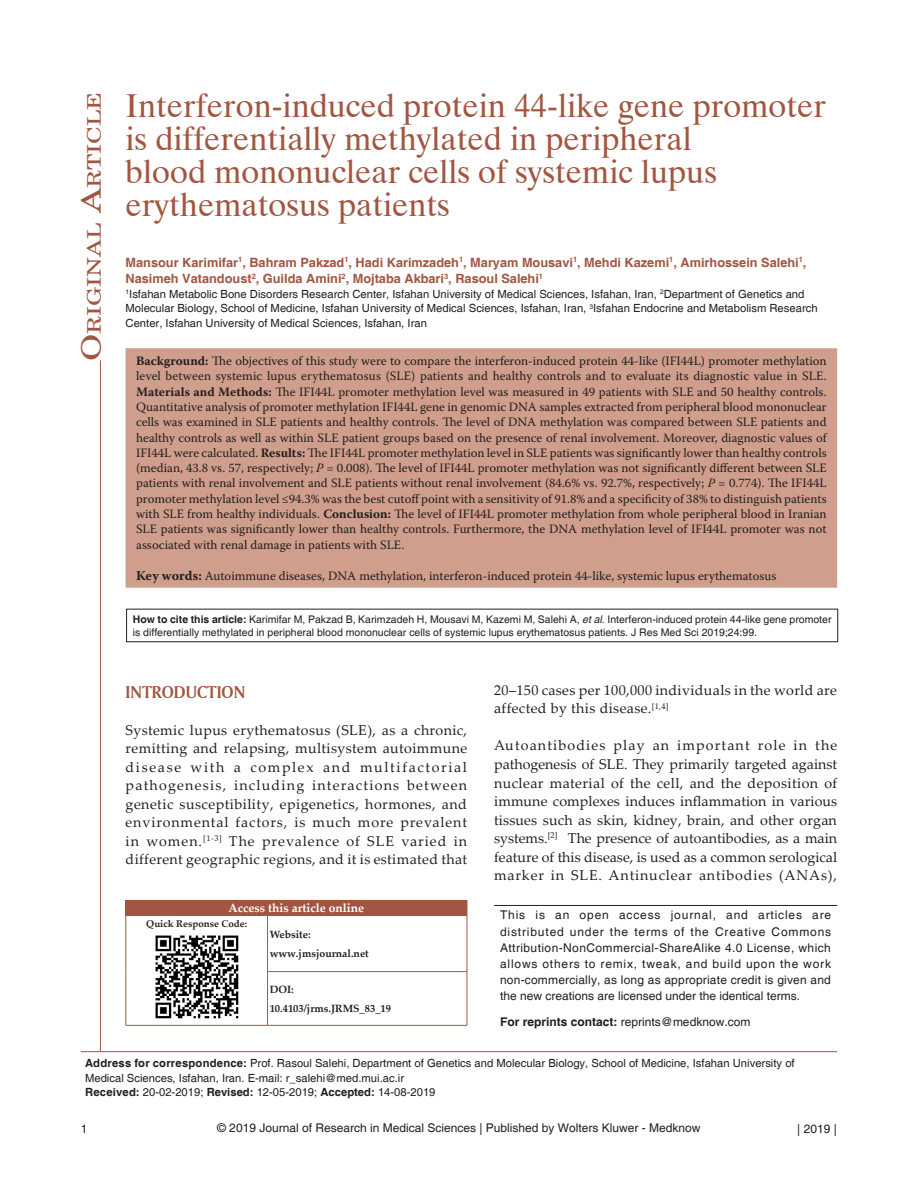
<style>
.page{position:relative;width:918px;height:1188px;background:#fff}
.page>*{position:absolute;margin:0;border:0;box-sizing:border-box;transform-origin:0 0}
.t1{font:33px/33px "Dutch 801 BT";color:#a25641}
.t2{font:18.9px "New Century Schlbk";color:#a25641;scale:1.3 1}
.t3{font:18px "Amerigo BT Bold A";color:#a25641}
.t4{font:14.25px/18.6px "Palatino Linotype";letter-spacing:.025em;color:#231f20;text-align:justify}
.t5{font:12.75px/15.3px "Warnock Pro";color:#231f20;text-align:justify}
.t6{font:700 12.75px/16.5px "Helvetica";color:#a25641}
.t7{font:12px/16.2px "Helvetica";color:#231f20;text-align:justify}
.t8{font:700 12px "Palatino Linotype";color:#fff}
.t9{font:11.25px/14.7px "Helvetica";color:#231f20}
.t10{font:10.5px/12.6px "Helvetica";color:#231f20}
.t11{font:700 10.5px/18.5px "Palatino Linotype";color:#231f20}
.t12{font:700 9.75px "Palatino Linotype";color:#231f20}
.s1{font-size:27px}
.s2{font-weight:700}
.s3{font-style:italic}
.s4{font-weight:700;font-size:13.5px}
</style>
<div class="page">
<div style="left:126px;top:349px;width:710px;height:238px;background:#cf9e8c"></div>
<div style="left:126px;top:348px;width:711px;height:240px;border:2px solid #cf9e8c"></div>
<hr style="left:81px;top:1051px;width:756px;height:1px;background:#a25641">
<div style="left:126px;top:900px;width:341px;height:15px;background:#a25641"></div>
<svg style="left:467px;top:900px;width:1px;height:15px"></svg>
<hr style="left:126px;top:916px;width:1px;height:56px;background:#a25641">
<hr style="left:126px;top:972px;width:1px;height:53px;background:#a25641">
<hr style="left:126px;top:915px;width:142px;height:1px;background:#a25641">
<hr style="left:267px;top:916px;width:1px;height:55px;background:#a25641">
<hr style="left:268px;top:915px;width:199px;height:1px;background:#a25641">
<hr style="left:467px;top:916px;width:1px;height:55px;background:#a25641">
<hr style="left:126px;top:1025px;width:142px;height:1px;background:#a25641">
<hr style="left:267px;top:972px;width:1px;height:53px;background:#a25641">
<hr style="left:267px;top:971px;width:200px;height:1px;background:#a25641">
<hr style="left:467px;top:972px;width:1px;height:53px;background:#a25641">
<hr style="left:268px;top:1025px;width:199px;height:1px;background:#a25641">
<img style="left:155px;top:935px;width:84px;height:84px">
<div style="left:126px;top:609px;width:712px;height:33px;border:1px solid #231f20"></div>
<hr style="left:494px;top:905px;width:343px;height:1px;background:#231f20">
<hr style="left:100px;top:360px;width:1px;height:692px;background:#a25641">
<h2 class="t2" style="left:83px;top:361px;width:209px;rotate:-90deg"><span class="s1">O</span>riginal <span class="s1">A</span>rticle</h2>
<h1 class="t1" style="left:126px;top:89px;width:702px">Interferon‑induced protein 44‑like gene promoter is differentially methylated in peripheral<br>blood mononuclear cells of systemic lupus erythematosus patients</h1>
<p class="t6" style="left:126px;top:254px;width:682px">Mansour Karimifar<sup>1</sup>, Bahram Pakzad<sup>1</sup>, Hadi Karimzadeh<sup>1</sup>, Maryam Mousavi<sup>1</sup>, Mehdi Kazemi<sup>1</sup>, Amirhossein Salehi<sup>1</sup>,<br>Nasimeh Vatandoust<sup>2</sup>, Guilda Amini<sup>2</sup>, Mojtaba Akbari<sup>3</sup>, Rasoul Salehi<sup>1</sup></p>
<p class="t9" style="left:126px;top:287px;width:694px"><sup>1</sup>Isfahan Metabolic Bone Disorders Research Center, Isfahan University of Medical Sciences, Isfahan, Iran, <sup>2</sup>Department of Genetics and<br>Molecular Biology, School of Medicine, Isfahan University of Medical Sciences, Isfahan, Iran, <sup>3</sup>Isfahan Endocrine and Metabolism Research<br>Center, Isfahan University of Medical Sciences, Isfahan, Iran</p>
<p class="t5" style="left:136px;top:353px;width:692px"><span class="s2">Background:</span> The objectives of this study were to compare the interferon‑induced protein 44‑like (IFI44L) promoter methylation level between systemic lupus erythematosus (SLE) patients and healthy controls and to evaluate its diagnostic value in SLE.<br><span class="s2">Materials and Methods:</span> The IFI44L promoter methylation level was measured in 49 patients with SLE and 50 healthy controls.<br>Quantitative analysis of promoter methylation IFI44L gene in genomic DNA samples extracted from peripheral blood mononuclear cells was examined in SLE patients and healthy controls. The level of DNA methylation was compared between SLE patients and healthy controls as well as within SLE patient groups based on the presence of renal involvement. Moreover, diagnostic values of IFI44L were calculated. <span class="s2">Results:</span> The IFI44L promoter methylation level in SLE patients was significantly lower than healthy controls (median, 43.8 vs. 57, respectively; <span class="s3">P</span> = 0.008). The level of IFI44L promoter methylation was not significantly different between SLE patients with renal involvement and SLE patients without renal involvement (84.6% vs. 92.7%, respectively; <span class="s3">P</span> = 0.774). The IFI44L promoter methylation level ≤94.3% was the best cutoff point with a sensitivity of 91.8% and a specificity of 38% to distinguish patients with SLE from healthy individuals. <span class="s2">Conclusion:</span> The level of IFI44L promoter methylation from whole peripheral blood in Iranian SLE patients was significantly lower than healthy controls. Furthermore, the DNA methylation level of IFI44L promoter was not associated with renal damage in patients with SLE.</p>
<p class="t5" style="left:136px;top:568px;width:642px"><span class="s4">Key words:</span> Autoimmune diseases, DNA methylation, interferon‑induced protein 44‑like, systemic lupus erythematosus</p>
<p class="t10" style="left:133px;top:613px;width:700px"><span class="s2">How to cite this article:</span> Karimifar M, Pakzad B, Karimzadeh H, Mousavi M, Kazemi M, Salehi A, <span class="s3">et al</span>. Interferon‑induced protein 44‑like gene promoter is differentially methylated in peripheral blood mononuclear cells of systemic lupus erythematosus patients. J Res Med Sci 2019;24:99.</p>
<h3 class="t3" style="left:126px;top:681px;width:121px">INTRODUCTION</h3>
<p class="t4" style="left:126px;top:720px;width:343px">Systemic lupus erythematosus (SLE), as a chronic, remitting and relapsing, multisystem autoimmune disease with a complex and multifactorial pathogenesis, including interactions between genetic susceptibility, epigenetics, hormones, and environmental factors, is much more prevalent in women.<sup>[1‑3]</sup> The prevalence of SLE varied in different geographic regions, and it is estimated that</p>
<p class="t8" style="left:229px;top:900px;width:137px">Access this article online</p>
<p class="t12" style="left:146px;top:917px;width:102px">Quick Response Code:</p>
<p class="t11" style="left:270px;top:925px;width:101px">Website: www.jmsjournal.net</p>
<p class="t11" style="left:270px;top:980px;width:123px">DOI:<br>10.4103/jrms.JRMS_83_19</p>
<p class="t4" style="left:494px;top:680px;width:344px">20–150 cases per 100,000 individuals in the world are affected by this disease.<sup>[1,4]</sup></p>
<p class="t4" style="left:494px;top:736px;width:345px">Autoantibodies play an important role in the pathogenesis of SLE. They primarily targeted against nuclear material of the cell, and the deposition of immune complexes induces inflammation in various tissues such as skin, kidney, brain, and other organ systems.<sup>[2]</sup> The presence of autoantibodies, as a main feature of this disease, is used as a common serological marker in SLE. Antinuclear antibodies (ANAs),</p>
<p class="t7" style="left:500px;top:907px;width:333px">This is an open access journal, and articles are distributed under the terms of the Creative Commons Attribution‑NonCommercial‑ShareAlike 4.0 License, which allows others to remix, tweak, and build upon the work non‑commercially, as long as appropriate credit is given and the new creations are licensed under the identical terms.</p>
<p class="t7" style="left:500px;top:1014px;width:252px"><span class="s2">For reprints contact:</span> reprints@medknow.com</p>
<p class="t9" style="left:85px;top:1056px;width:711px"><span class="s2">Address for correspondence:</span> Prof. Rasoul Salehi, Department of Genetics and Molecular Biology, School of Medicine, Isfahan University of<br>Medical Sciences, Isfahan, Iran. E‑mail: r_salehi@med.mui.ac.ir<br><span class="s2">Received:</span> 20‑02‑2019; <span class="s2">Revised:</span> 12‑05‑2019; <span class="s2">Accepted:</span> 14-08-2019</p>
<p class="t7" style="left:81px;top:1122px;width:8px">1</p>
<p class="t7" style="left:217px;top:1121px;width:485px">© 2019 Journal of Research in Medical Sciences | Published by Wolters Kluwer - Medknow</p>
<p class="t7" style="left:797px;top:1121px;width:41px">| 2019 |</p>
</div>
